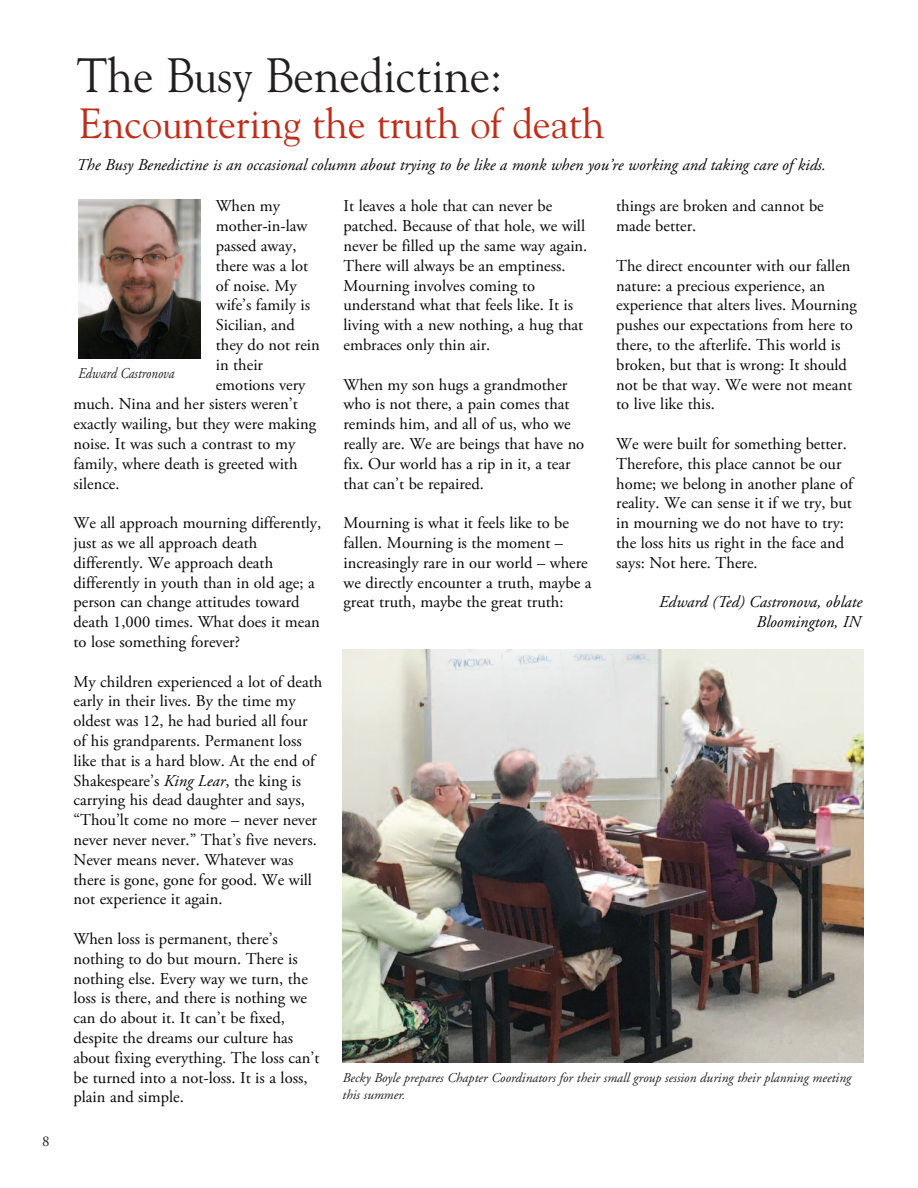
<style>
.page{position:relative;width:918px;height:1188px;background:#fff}
.page>*{position:absolute;margin:0;border:0;box-sizing:border-box;transform-origin:0 0}
.t1{font:48px "Goudy";color:#231f20;scale:.96 1}
.t2{font:42px "Goudy";color:#c02d19;scale:.96 1}
.t3{font:16.5px/19.8px "Adobe Garamond Pro";color:#070504}
.t4{font:italic 16.5px "Adobe Garamond Pro";color:#070504}
.t5{font:italic 16.5px/19.8px "Adobe Garamond";color:#070504;text-align:right}
.t6{font:italic 15px "Adobe Garamond";color:#231f20;scale:.87 1}
.t7{font:15px "Adobe Garamond";color:#231f20}
.t8{font:italic 13.5px/16.2px "Adobe Garamond";color:#231f20}
.s1{font-style:italic}
</style>
<div class="page">
<img style="left:78px;top:199px;width:123px;height:160px">
<img style="left:342px;top:649px;width:522px;height:413px">
<p class="t7" style="left:42px;top:1136px;width:9px">8</p>
<h1 class="t1" style="left:77px;top:47px;width:444px">The Busy Benedictine:</h1>
<h2 class="t2" style="left:80px;top:99px;width:548px">Encountering the truth of death</h2>
<p class="t4" style="left:76px;top:158px;width:751px">The Busy Benedictine is an occasional column about trying to be like a monk when you’re working and taking care of kids.</p>
<p class="t3" style="left:616px;top:198px;width:209px">things are broken and cannot be made better.</p>
<p class="t3" style="left:616px;top:257px;width:242px">The direct encounter with our fallen nature: a precious experience, an experience that alters lives. Mourning pushes our expectations from here to there, to the afterlife. This world is broken, but that is wrong: It should not be that way. We were not meant to live like this.</p>
<p class="t3" style="left:616px;top:435px;width:238px">We were built for something better.<br>Therefore, this place cannot be our home; we belong in another plane of reality. We can sense it if we try, but in mourning we do not have to try: the loss hits us right in the face and says: Not here. There.</p>
<p class="t5" style="left:659px;top:594px;width:204px">Edward (Ted) Castronova, oblate<br>Bloomington, IN</p>
<p class="t3" style="left:216px;top:198px;width:66px">When my</p>
<p class="t3" style="left:216px;top:218px;width:93px">mother-in-law</p>
<p class="t3" style="left:216px;top:237px;width:82px">passed away,</p>
<p class="t3" style="left:216px;top:257px;width:94px">there was a lot</p>
<p class="t3" style="left:216px;top:277px;width:83px">of noise. My</p>
<p class="t3" style="left:216px;top:297px;width:96px">wife’s family is</p>
<p class="t3" style="left:216px;top:317px;width:81px">Sicilian, and</p>
<p class="t3" style="left:216px;top:336px;width:106px">they do not rein</p>
<p class="t3" style="left:216px;top:356px;width:49px">in their</p>
<p class="t3" style="left:216px;top:376px;width:91px">emotions very</p>
<p class="t3" style="left:74px;top:396px;width:226px">much. Nina and her sisters weren’t</p>
<p class="t3" style="left:74px;top:416px;width:244px">exactly wailing, but they were making</p>
<p class="t3" style="left:74px;top:435px;width:223px">noise. It was such a contrast to my</p>
<p class="t3" style="left:74px;top:455px;width:226px">family, where death is greeted with</p>
<p class="t3" style="left:74px;top:475px;width:48px">silence.</p>
<p class="t3" style="left:74px;top:515px;width:249px">We all approach mourning differently, just as we all approach death differently. We approach death differently in youth than in old age; a person can change attitudes toward death 1,000 times. What does it mean to lose something forever?</p>
<p class="t3" style="left:74px;top:673px;width:250px">My children experienced a lot of death early in their lives. By the time my oldest was 12, he had buried all four of his grandparents. Permanent loss like that is a hard blow. At the end of Shakespeare’s <span class="s1">King Lear</span>, the king is carrying his dead daughter and says, “Thou’lt come no more – never never never never never.” That’s five nevers.<br>Never means never. Whatever was there is gone, gone for good. We will not experience it again.</p>
<p class="t3" style="left:74px;top:930px;width:247px">When loss is permanent, there’s nothing to do but mourn. There is nothing else. Every way we turn, the loss is there, and there is nothing we can do about it. It can’t be fixed, despite the dreams our culture has about fixing everything. The loss can’t be turned into a not-loss. It is a loss, plain and simple.</p>
<p class="t3" style="left:343px;top:198px;width:245px">It leaves a hole that can never be patched. Because of that hole, we will never be filled up the same way again.<br>There will always be an emptiness.<br>Mourning involves coming to understand what that feels like. It is living with a new nothing, a hug that embraces only thin air.</p>
<p class="t3" style="left:343px;top:376px;width:242px">When my son hugs a grandmother who is not there, a pain comes that reminds him, and all of us, who we really are. We are beings that have no fix. Our world has a rip in it, a tear that can’t be repaired.</p>
<p class="t3" style="left:343px;top:515px;width:249px">Mourning is what it feels like to be fallen. Mourning is the moment – increasingly rare in our world – where we directly encounter a truth, maybe a great truth, maybe the great truth:</p>
<p class="t6" style="left:78px;top:367px;width:112px">Edward Castronova</p>
<p class="t8" style="left:342px;top:1071px;width:510px">Becky Boyle prepares Chapter Coordinators for their small group session during their planning meeting this summer.</p>
</div>
